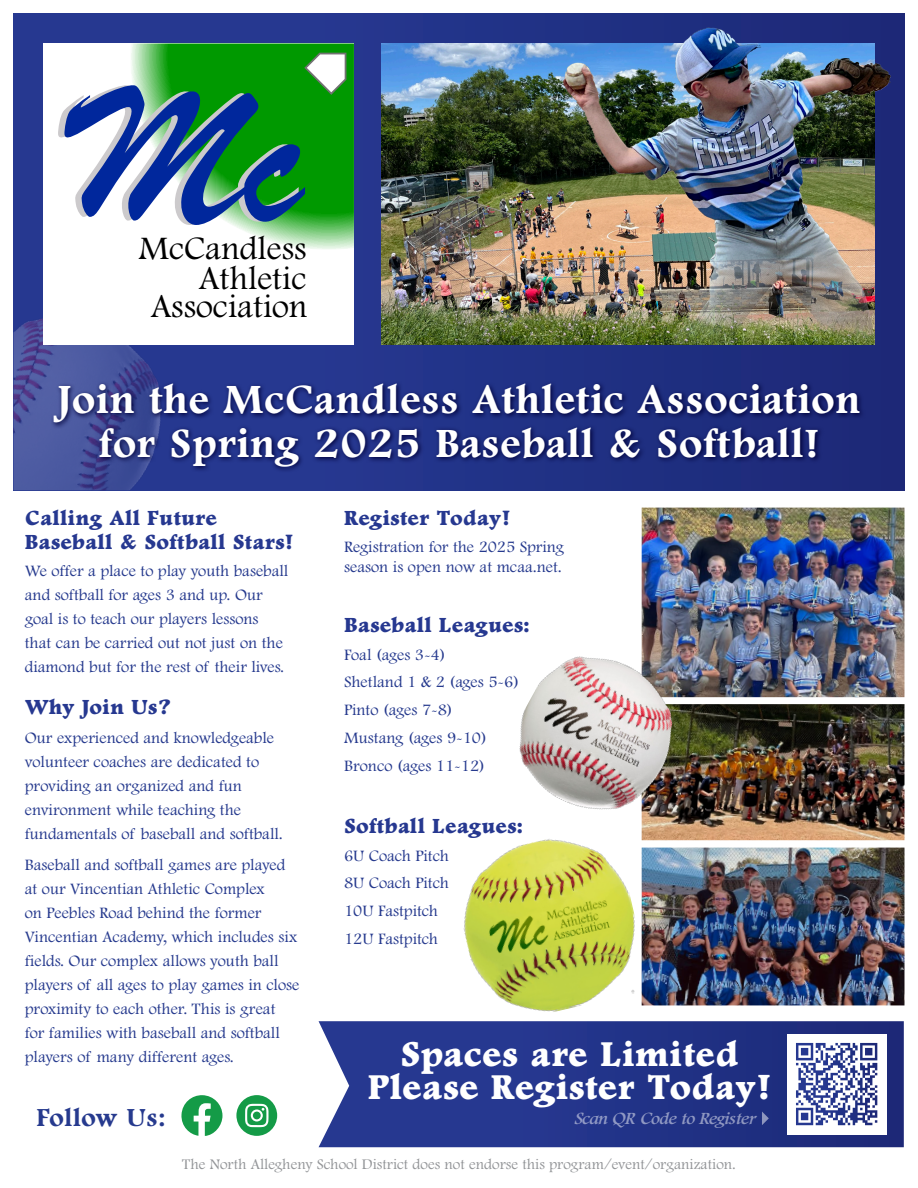
<style>
.page{position:relative;width:918px;height:1188px;background:#fff}
.page>*{position:absolute;margin:0;border:0;box-sizing:border-box;transform-origin:0 0}
.t1{font:700 43.35px "Footlight MT Pro";color:#fff}
.t2{font:800 37.95px "Footlight MT Pro";color:#fff}
.t3{font:300 34.05px/28.8px "Footlight MT Pro";color:#000;text-align:right}
.t4{font:700 27.15px "Footlight MT Pro";color:#263a8e}
.t5{font:800 22.5px "Footlight MT Pro";color:#263890}
.t6{font:italic 17.7px "Footlight MT Pro";letter-spacing:-.03em;color:#fff}
.t7{font:300 16.5px/24px "Footlight MT Pro";color:#263a8e}
.t8{font:300 15.3px "Footlight MT Pro";color:#939598}
</style>
<div class="page">
<img style="left:652px;top:704px;width:252px;height:136px">
<img style="left:642px;top:508px;width:262px;height:189px">
<svg style="left:14px;top:14px;width:890px;height:476px;background:#28388b"></svg>
<div style="left:44px;top:44px;width:310px;height:301px;background:#fff"></div>
<svg style="left:132px;top:44px;width:222px;height:205px"></svg>
<svg style="left:58px;top:53px;width:288px;height:174px"></svg>
<svg style="left:51px;top:381px;width:815px;height:92px;background:#1e2a77"></svg>
<img style="left:381px;top:44px;width:180px;height:301px">
<img style="left:561px;top:13px;width:344px;height:332px">
<svg style="left:319px;top:1021px;width:585px;height:126px;background:#2b3b8d"></svg>
<div style="left:787px;top:1034px;width:99px;height:100px;background:#fff"></div>
<svg style="left:796px;top:1043px;width:76px;height:82px"></svg>
<svg style="left:762px;top:1112px;width:7px;height:13px"></svg>
<svg style="left:181px;top:1095px;width:42px;height:41px"></svg>
<svg style="left:236px;top:1095px;width:41px;height:41px"></svg>
<div style="left:253px;top:1112px;width:8px;height:7px;background:#149b47;border-radius:50%"></div>
<img style="left:652px;top:848px;width:252px;height:157px">
<img style="left:519px;top:629px;width:190px;height:210px">
<img style="left:448px;top:824px;width:204px;height:204px">
<p class="t3" style="left:139px;top:235px;width:170px">McCandless<br>Athletic<br>Association</p>
<p class="t1" style="left:57px;top:375px;width:805px">Join the McCandless Athletic Association</p>
<p class="t1" style="left:98px;top:419px;width:723px">for Spring 2025 Baseball &amp; Softball!</p>
<p class="t5" style="left:25px;top:505px;width:194px">Calling All Future</p>
<p class="t5" style="left:25px;top:529px;width:270px">Baseball &amp; Softball Stars!</p>
<p class="t7" style="left:25px;top:559px;width:265px">We offer a place to play youth baseball and softball for ages 3 and up. Our goal is to teach our players lessons that can be carried out not just on the diamond but for the rest of their lives.</p>
<p class="t5" style="left:25px;top:694px;width:148px">Why Join Us?</p>
<p class="t7" style="left:25px;top:726px;width:260px">Our experienced and knowledgeable volunteer coaches are dedicated to providing an organized and fun environment while teaching the fundamentals of baseball and softball.</p>
<p class="t7" style="left:25px;top:853px;width:276px">Baseball and softball games are played at our Vincentian Athletic Complex<br>on Peebles Road behind the former Vincentian Academy, which includes six fields. Our complex allows youth ball players of all ages to play games in close proximity to each other. This is great<br>for families with baseball and softball players of many different ages.</p>
<p class="t4" style="left:36px;top:1102px;width:131px">Follow Us:</p>
<p class="t5" style="left:344px;top:505px;width:168px">Register Today!</p>
<p class="t7" style="left:344px;top:537px;width:221px;line-height:19.5px">Registration for the 2025 Spring season is open now at mcaa.net.</p>
<p class="t5" style="left:344px;top:612px;width:187px">Baseball Leagues:</p>
<p class="t7" style="left:344px;top:643px;width:103px">Foal (ages 3-4)</p>
<p class="t7" style="left:344px;top:671px;width:177px">Shetland 1 &amp; 2 (ages 5-6)</p>
<p class="t7" style="left:344px;top:698px;width:110px">Pinto (ages 7-8)</p>
<p class="t7" style="left:344px;top:726px;width:144px">Mustang (ages 9-10)</p>
<p class="t7" style="left:344px;top:754px;width:142px">Bronco (ages 11-12)</p>
<p class="t5" style="left:344px;top:813px;width:180px">Softball Leagues:</p>
<p class="t7" style="left:344px;top:844px;width:106px">6U Coach Pitch</p>
<p class="t7" style="left:344px;top:871px;width:106px">8U Coach Pitch</p>
<p class="t7" style="left:344px;top:899px;width:95px">10U Fastpitch</p>
<p class="t7" style="left:344px;top:927px;width:95px">12U Fastpitch</p>
<p class="t2" style="left:400px;top:1033px;width:340px">Spaces are Limited</p>
<p class="t2" style="left:368px;top:1065px;width:405px">Please Register Today!</p>
<p class="t6" style="left:573px;top:1108px;width:183px">Scan QR Code to Register</p>
<p class="t8" style="left:182px;top:1155px;width:555px">The North Allegheny School District does not endorse this program/event/organization.</p>
</div>
